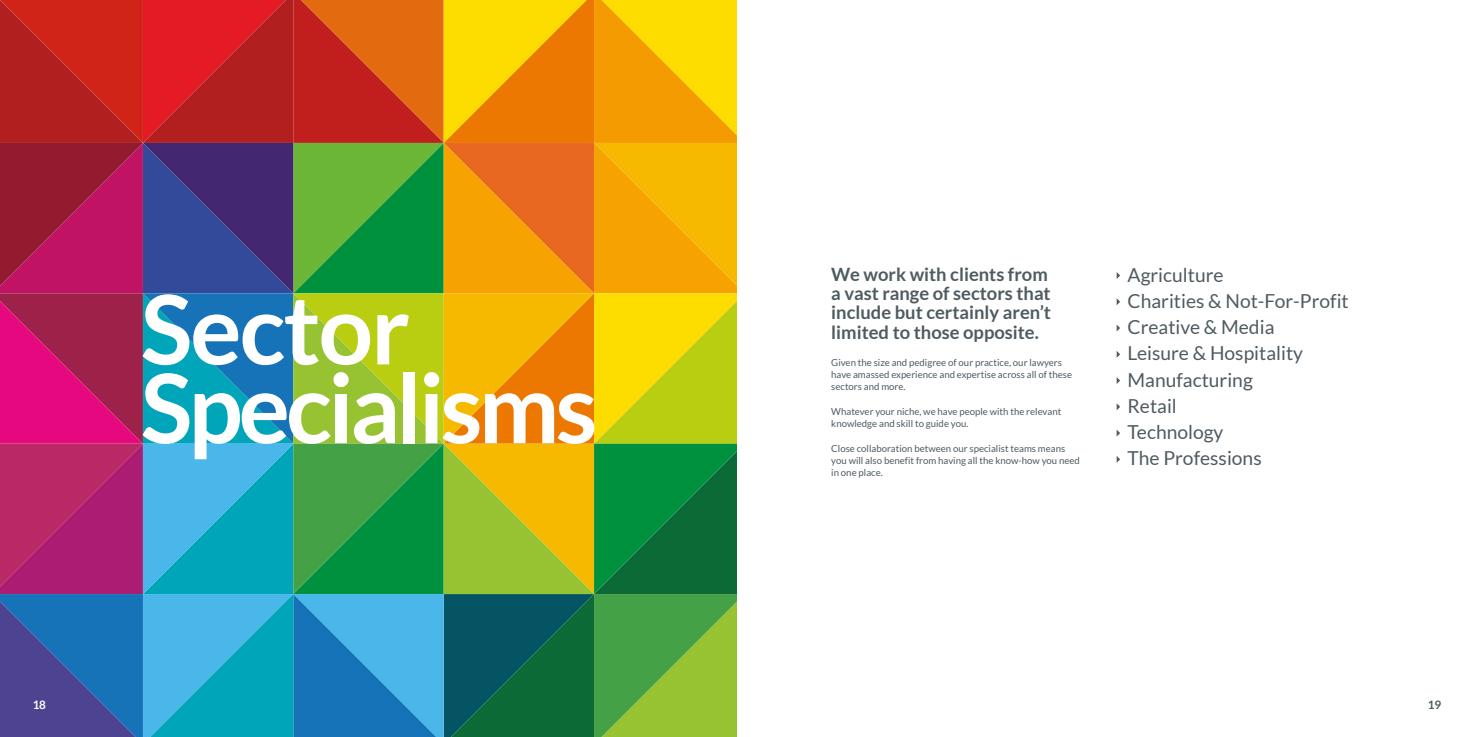
<style>
.page{position:relative;width:1474px;height:737px;background:#fff}
.page>*{position:absolute;margin:0;border:0;box-sizing:border-box;transform-origin:0 0}
.t1{font:700 95.81px/78.8px "Lato";letter-spacing:-.04em;color:#fff}
.t2{font:19.25px/26.2px "Lato";color:#4e5b61}
.t3{font:700 18.38px/19.2px "Lato";color:#4e5b61}
.t4{font:700 11.64px "Lato";color:#fff}
.t5{font:700 11.64px "Lato";color:#4e5b61}
.t6{font:9.62px/12.2px "Lato";color:#4e5b61}
</style>
<div class="page">
<svg style="left:0;top:0;width:737px;height:737px;background:#877d4c"></svg>
<svg style="left:1116px;top:272px;width:4px;height:7px"></svg>
<svg style="left:1116px;top:298px;width:4px;height:7px"></svg>
<svg style="left:1116px;top:324px;width:4px;height:7px"></svg>
<svg style="left:1116px;top:351px;width:4px;height:7px"></svg>
<svg style="left:1116px;top:377px;width:4px;height:7px"></svg>
<svg style="left:1116px;top:403px;width:4px;height:7px"></svg>
<svg style="left:1116px;top:429px;width:4px;height:7px"></svg>
<svg style="left:1116px;top:456px;width:4px;height:7px"></svg>
<h1 class="t1" style="left:141px;top:289px;width:458px">Sector<br>Specialisms</h1>
<h3 class="t3" style="left:831px;top:264px;width:221px">We work with clients from a vast range of sectors that include but certainly aren’t limited to those opposite.</h3>
<p class="t6" style="left:831px;top:356px;width:242px">Given the size and pedigree of our practice, our lawyers have amassed experience and expertise across all of these sectors and more.</p>
<p class="t6" style="left:831px;top:405px;width:231px">Whatever your niche, we have people with the relevant knowledge and skill to guide you.</p>
<p class="t6" style="left:831px;top:442px;width:250px">Close collaboration between our specialist teams means you will also benefit from having all the know-how you need in one place.</p>
<h2 class="t2" style="left:1127px;top:261px;width:223px">Agriculture<br>Charities &amp; Not-For-Profit<br>Creative &amp; Media<br>Leisure &amp; Hospitality<br>Manufacturing<br>Retail<br>Technology<br>The Professions</h2>
<p class="t4" style="left:33px;top:697px;width:15px">18</p>
<p class="t5" style="left:1427px;top:697px;width:15px">19</p>
</div>
